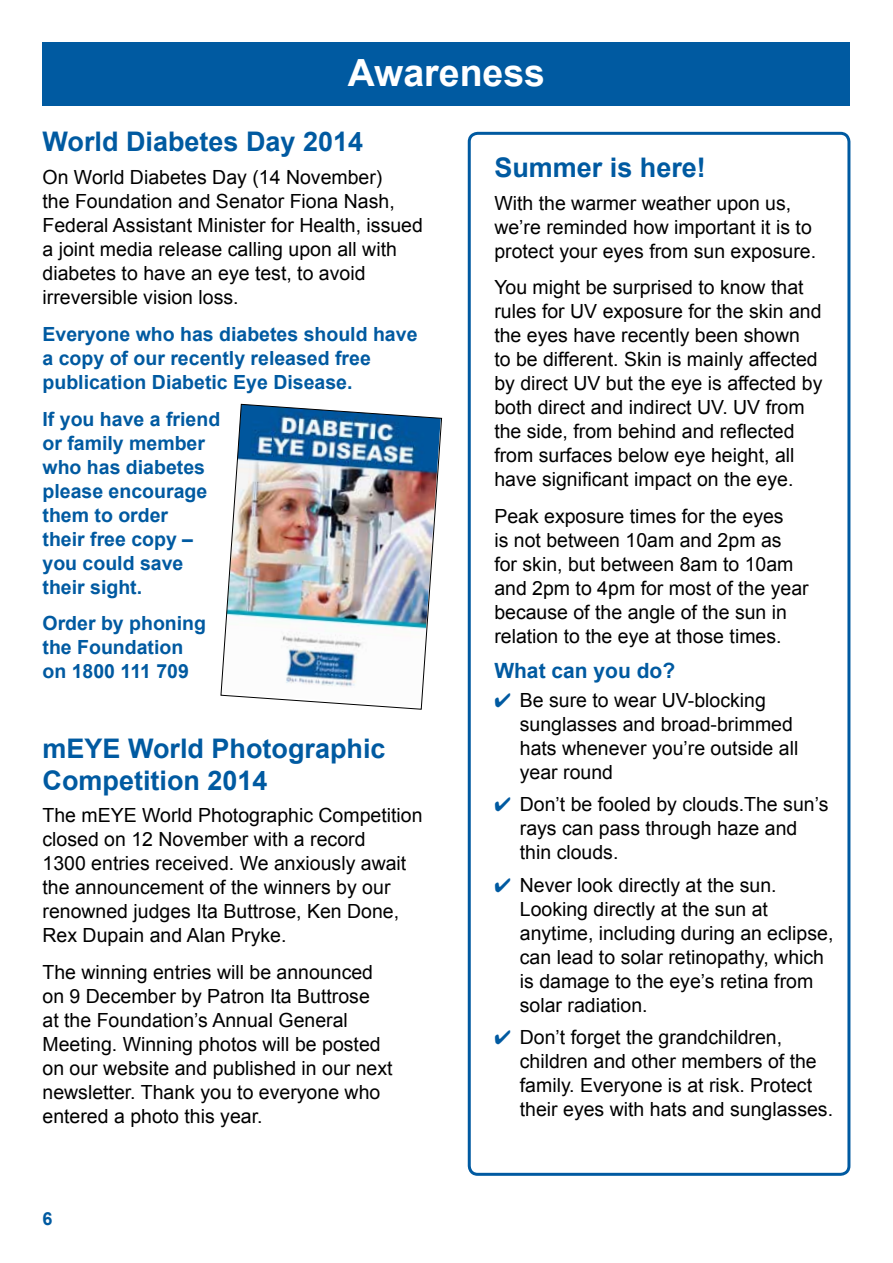
<style>
.page{position:relative;width:893px;height:1263px;background:#fff}
.page>*{position:absolute;margin:0;border:0;box-sizing:border-box;transform-origin:0 0}
.t1{font:700 37.5px "Arial";color:#fff}
.t2{font:700 27px/31.5px "Arial";color:#005aa1}
.t3{font:700 21px "Arial";color:#005aa1}
.t4{font:19.5px/24px "Arial";color:#000}
.t5{font:700 19.5px/24px "Arial";color:#005aa1}
.t6{font:700 18px "Arial";color:#005aa1}
.s1{color:#005aa1}
</style>
<div class="page">
<div style="left:468px;top:132px;width:382px;height:1044px;border:3px solid #005aa1;border-radius:9px"></div>
<div style="left:43px;top:43px;width:807px;height:63px;background:#005aa1"></div>
<img style="left:220px;top:404px;width:222px;height:306px">
<h1 class="t1" style="left:348px;top:48px;width:199px">Awareness</h1>
<h2 class="t2" style="left:43px;top:127px;width:322px">World Diabetes Day 2014</h2>
<p class="t4" style="left:43px;top:165px;width:382px">On World Diabetes Day (14 November)<br>the Foundation and Senator Fiona Nash, Federal Assistant Minister for Health, issued a joint media release calling upon all with diabetes to have an eye test, to avoid irreversible vision loss.</p>
<p class="t5" style="left:43px;top:322px;width:376px">Everyone who has diabetes should have a copy of our recently released free publication Diabetic Eye Disease.</p>
<p class="t5" style="left:43px;top:407px;width:179px">If you have a friend or family member who has diabetes please encourage them to order<br>their free copy – you could save their sight.</p>
<p class="t5" style="left:43px;top:612px;width:165px">Order by phoning the Foundation on 1800 111 709</p>
<h2 class="t2" style="left:43px;top:734px;width:345px">mEYE World Photographic<br>Competition 2014</h2>
<p class="t4" style="left:43px;top:804px;width:382px">The mEYE World Photographic Competition closed on 12 November with a record<br>1300 entries received. We anxiously await the announcement of the winners by our renowned judges Ita Buttrose, Ken Done, Rex Dupain and Alan Pryke.</p>
<p class="t4" style="left:43px;top:960px;width:352px">The winning entries will be announced on 9 December by Patron Ita Buttrose<br>at the Foundation’s Annual General Meeting. Winning photos will be posted on our website and published in our next newsletter. Thank you to everyone who entered a photo this year.</p>
<p class="t6" style="left:43px;top:1207px;width:12px">6</p>
<h2 class="t2" style="left:494px;top:153px;width:213px">Summer is here!</h2>
<p class="t4" style="left:494px;top:191px;width:323px">With the warmer weather upon us, we’re reminded how important it is to protect your eyes from sun exposure.</p>
<p class="t4" style="left:494px;top:276px;width:330px">You might be surprised to know that rules for UV exposure for the skin and the eyes have recently been shown<br>to be different. Skin is mainly affected by direct UV but the eye is affected by both direct and indirect UV. UV from the side, from behind and reflected from surfaces below eye height, all have significant impact on the eye.</p>
<p class="t4" style="left:494px;top:504px;width:316px">Peak exposure times for the eyes<br>is not between 10am and 2pm as for skin, but between 8am to 10am and 2pm to 4pm for most of the year because of the angle of the sun in relation to the eye at those times.</p>
<p class="t3" style="left:494px;top:657px;width:182px">What can you do?</p>
<p class="t4" style="left:520px;top:688px;width:280px;text-indent:-26px"><span class="s1">✔</span> Be sure to wear UV-blocking sunglasses and broad-brimmed hats whenever you’re outside all year round</p>
<p class="t4" style="left:520px;top:792px;width:310px;text-indent:-26px"><span class="s1">✔</span> Don’t be fooled by clouds.The sun’s rays can pass through haze and thin clouds.</p>
<p class="t4" style="left:520px;top:873px;width:315px;text-indent:-26px"><span class="s1">✔</span> Never look directly at the sun.<br>Looking directly at the sun at anytime, including during an eclipse, can lead to solar retinopathy, which is damage to the eye’s retina from solar radiation.</p>
<p class="t4" style="left:520px;top:1025px;width:315px;text-indent:-26px"><span class="s1">✔</span> Don’t forget the grandchildren, children and other members of the family. Everyone is at risk. Protect their eyes with hats and sunglasses.</p>
</div>
